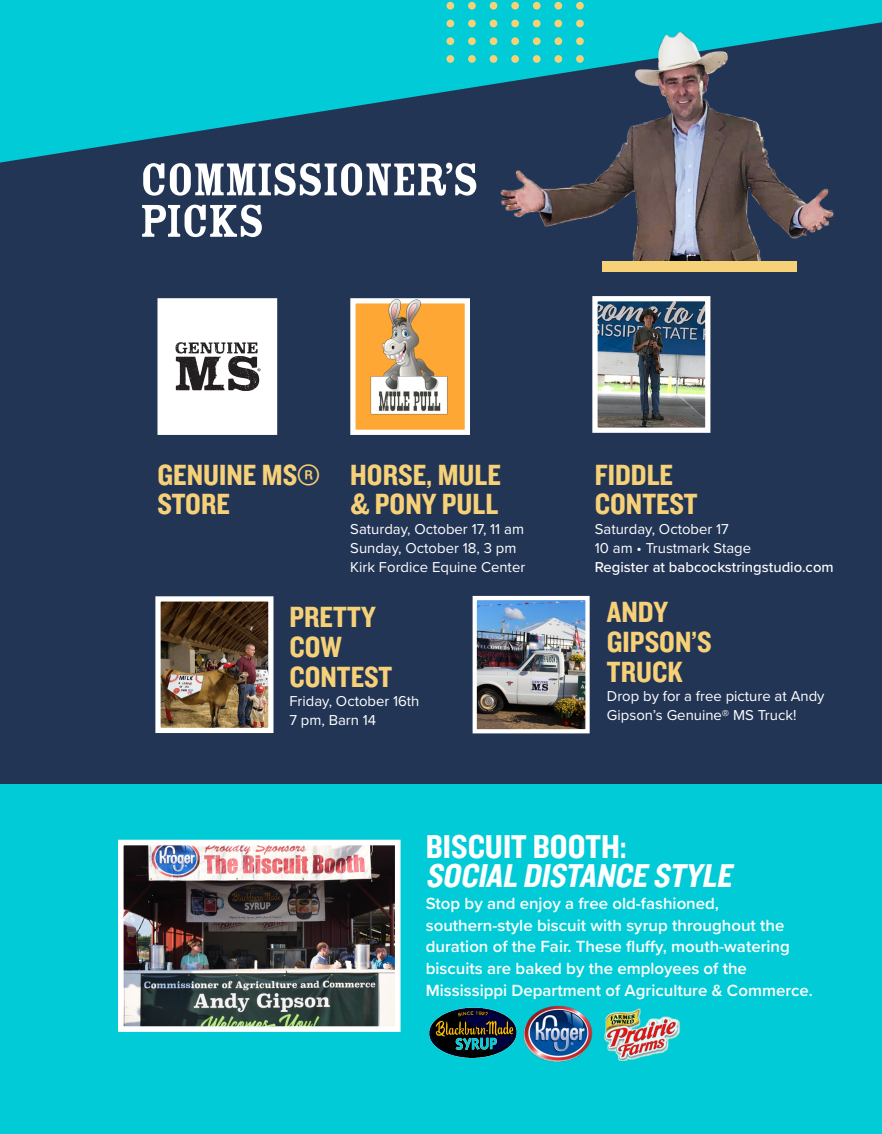
<style>
.page{position:relative;width:882px;height:1134px;background:#fff}
.page>*{position:absolute;margin:0;border:0;box-sizing:border-box;transform-origin:0 0}
.t1{font:50.57px "Rosewood Std Fill";letter-spacing:-.04em;color:#fff}
.t2{font:italic 34.3px/29.8px "Knockout HTF50 Welterweight";color:#fff}
.t3{font:30.28px/29.8px "Knockout HTF50 Welterweight";color:#f7d178}
.t4{font:600 16.8px/21.7px "Proxima Nova";color:#fff}
.t5{font:14.88px/19.2px "Proxima Nova";color:#fff}
.s1{font-weight:500}
.s2{font-style:normal}
</style>
<div class="page">
<div style="left:0;top:14px;width:882px;height:1104px;background:#233555"></div>
<svg style="left:0;top:0;width:882px;height:163px;fill:#00cbd6"></svg>
<div style="left:446px;top:2px;width:8px;height:8px;background:#f7d178;border-radius:50%"></div>
<div style="left:468px;top:2px;width:8px;height:8px;background:#f7d178;border-radius:50%"></div>
<div style="left:490px;top:2px;width:7px;height:8px;background:#f7d178;border-radius:50%"></div>
<div style="left:511px;top:2px;width:8px;height:8px;background:#f7d178;border-radius:50%"></div>
<div style="left:533px;top:2px;width:8px;height:8px;background:#f7d178;border-radius:50%"></div>
<div style="left:554px;top:2px;width:8px;height:8px;background:#f7d178;border-radius:50%"></div>
<div style="left:576px;top:2px;width:8px;height:8px;background:#f7d178;border-radius:50%"></div>
<div style="left:446px;top:20px;width:8px;height:7px;background:#f7d178;border-radius:50%"></div>
<div style="left:468px;top:20px;width:8px;height:7px;background:#f7d178;border-radius:50%"></div>
<div style="left:490px;top:20px;width:7px;height:7px;background:#f7d178;border-radius:50%"></div>
<div style="left:446px;top:37px;width:8px;height:8px;background:#f7d178;border-radius:50%"></div>
<div style="left:468px;top:37px;width:8px;height:8px;background:#f7d178;border-radius:50%"></div>
<div style="left:490px;top:37px;width:7px;height:8px;background:#f7d178;border-radius:50%"></div>
<div style="left:446px;top:55px;width:8px;height:8px;background:#f7d178;border-radius:50%"></div>
<div style="left:468px;top:55px;width:8px;height:8px;background:#f7d178;border-radius:50%"></div>
<div style="left:490px;top:55px;width:7px;height:8px;background:#f7d178;border-radius:50%"></div>
<div style="left:0;top:785px;width:882px;height:349px;background:#00cbd6"></div>
<div style="left:350px;top:298px;width:120px;height:137px;background:#ffa734;border:5px solid #fff"></div>
<div style="left:160px;top:301px;width:115px;height:131px;background:#fff"></div>
<svg style="left:175px;top:342px;width:86px;height:49px"></svg>
<div style="left:158px;top:298px;width:119px;height:137px;border:5px solid #fff"></div>
<img style="left:368px;top:298px;width:80px;height:117px">
<img style="left:125px;top:847px;width:269px;height:178px">
<div style="left:118px;top:840px;width:283px;height:192px;border:6px solid #fff"></div>
<img style="left:161px;top:602px;width:106px;height:125px">
<div style="left:155px;top:596px;width:118px;height:137px;border:5px solid #fff"></div>
<img style="left:478px;top:601px;width:107px;height:127px">
<div style="left:473px;top:596px;width:117px;height:137px;border:4px solid #fff"></div>
<img style="left:498px;top:15px;width:362px;height:246px">
<div style="left:603px;top:261px;width:194px;height:11px;background:#f7d178"></div>
<img style="left:523px;top:1005px;width:70px;height:57px">
<img style="left:429px;top:1007px;width:88px;height:51px">
<img style="left:604px;top:1008px;width:76px;height:53px">
<img style="left:598px;top:302px;width:106px;height:125px">
<div style="left:592px;top:296px;width:118px;height:137px;border:5px solid #fff"></div>
<p class="t1" style="left:139px;top:152px;width:341px">COMMISSIONER’S</p>
<p class="t1" style="left:139px;top:193px;width:127px">PICKS</p>
<p class="t3" style="left:158px;top:461px;width:164px">GENUINE MS®<br>STORE</p>
<p class="t3" style="left:350px;top:461px;width:152px">HORSE, MULE &amp; PONY PULL</p>
<p class="t5" style="left:350px;top:518px;width:175px">Saturday, October 17, 11 am<br>Sunday, October 18, 3 pm</p>
<p class="t5" style="left:350px;top:557px;width:176px">Kirk Fordice Equine Center</p>
<p class="t3" style="left:289px;top:603px;width:104px">PRETTY<br>COW<br>CONTEST</p>
<p class="t5" style="left:289px;top:691px;width:131px">Friday, October 16th</p>
<p class="t5" style="left:289px;top:710px;width:88px">7 pm, Barn 14</p>
<p class="t3" style="left:595px;top:461px;width:104px">FIDDLE<br>CONTEST</p>
<p class="t5" style="left:595px;top:518px;width:240px">Saturday, October 17<br>10 am • Trustmark Stage<br><span class="s1">Register at babcockstringstudio.com</span></p>
<p class="t3" style="left:607px;top:598px;width:106px">ANDY<br>GIPSON’S<br>TRUCK</p>
<p class="t5" style="left:607px;top:686px;width:219px">Drop by for a free picture at Andy<br>Gipson’s Genuine® MS Truck!</p>
<p class="t2" style="left:426px;top:832px;width:314px"><span class="s2">BISCUIT BOOTH:<br></span>SOCIAL DISTANCE STYLE</p>
<p class="t4" style="left:426px;top:892px;width:389px">Stop by and enjoy a free old-fashioned, southern-style biscuit with syrup throughout the duration of the Fair. These fluffy, mouth-watering biscuits are baked by the employees of the Mississippi Department of Agriculture &amp; Commerce.</p>
</div>
